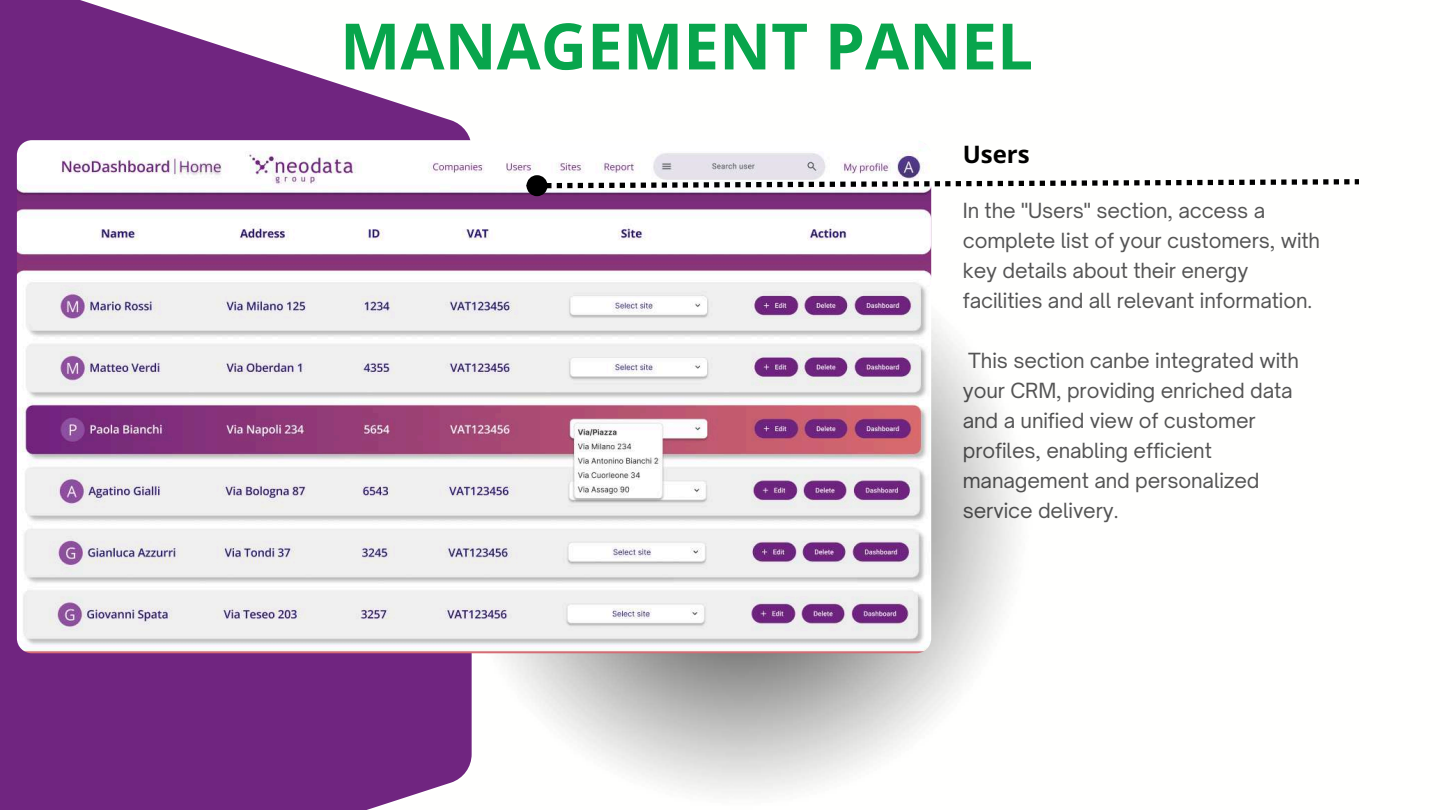
<style>
.page{position:relative;width:1440px;height:810px;background:#fff}
.page>*{position:absolute;margin:0;border:0;box-sizing:border-box;transform-origin:0 0}
.t1{font:700 64px "Open Sans";color:#08a54c}
.t2{font:700 24px "Open Sans";color:#000}
.t3{font:20px/30px "Open Sauce One";letter-spacing:-.005em;color:#545454}
</style>
<div class="page">
<svg style="left:0;top:0;width:471px;height:810px;fill:#702580"></svg>
<img style="left:17px;top:140px;width:914px;height:513px;border-radius:15px">
<svg style="left:546px;top:179px;width:813px;height:9px"></svg>
<div style="left:529px;top:178px;width:16px;height:16px;background:#000;border-radius:50%"></div>
<div style="left:527px;top:175px;width:21px;height:21px;border:5px solid #000;border-radius:50%"></div>
<h1 class="t1" style="left:340px;top:1px;width:695px">MANAGEMENT PANEL</h1>
<p class="t2" style="left:963px;top:137px;width:69px">Users</p>
<p class="t3" style="left:963px;top:195px;width:359px">In the "Users" section, access a complete list of your customers, with key details about their energy facilities and all relevant information.</p>
<p class="t3" style="left:963px;top:345px;width:338px">This section canbe integrated with your CRM, providing enriched data and a unified view of customer profiles, enabling efficient management and personalized service delivery.</p>
</div>
